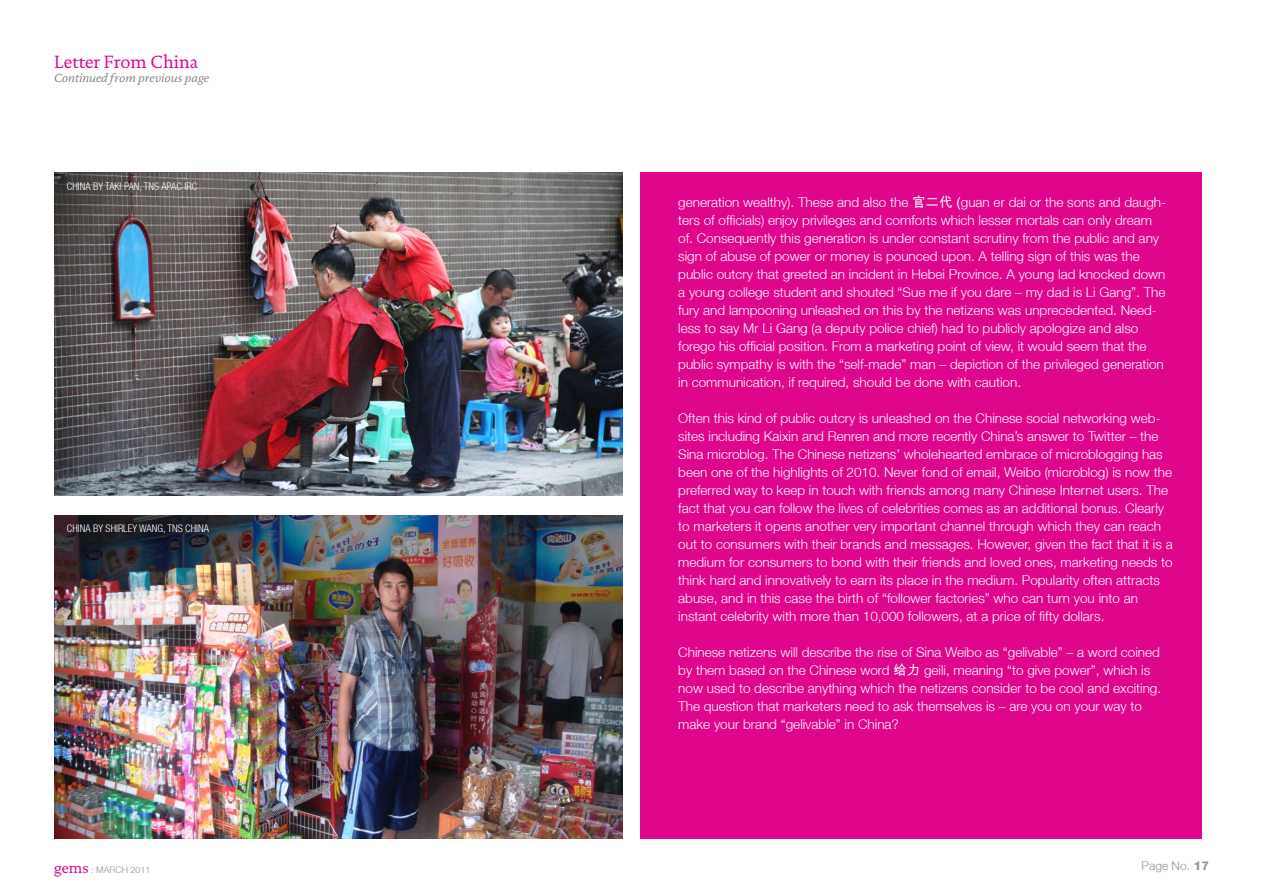
<style>
.page{position:relative;width:1263px;height:893px;background:#fff}
.page>*{position:absolute;margin:0;border:0;box-sizing:border-box;transform-origin:0 0}
.t1{font:18px "DTL Documenta ST";color:#df068c}
.t2{font:300 13.5px/18px "Helvetica Neue";color:#fff}
.t3{font:12px "DTL Documenta ST Italic";color:#808080}
.t4{font:300 12px "Helvetica Neue";color:#939598}
.t5{font:300 condensed 10.5px "Helvetica Neue";color:#fff}
.t6{font:300 9px "Helvetica Neue";color:#939598}
.s1{font-family:"Arial Unicode MS";font-weight:400}
.s2{font-family:"DTL Documenta ST";font-weight:400;font-size:15px;color:#df068c}
.s3{font-weight:800}
</style>
<div class="page">
<div style="left:640px;top:172px;width:562px;height:667px;background:#df068c"></div>
<img style="left:54px;top:172px;width:568px;height:324px">
<img style="left:54px;top:516px;width:568px;height:323px">
<h1 class="t1" style="left:54px;top:51px;width:146px">Letter From China</h1>
<p class="t3" style="left:54px;top:71px;width:157px">Continued from previous page</p>
<p class="t5" style="left:67px;top:181px;width:131px">CHINA BY TAKI PAN, TNS APAC IRC</p>
<p class="t5" style="left:67px;top:522px;width:144px">CHINA BY SHIRLEY WANG, TNS CHINA</p>
<p class="t2" style="left:678px;top:193px;width:489px">generation wealthy). These and also the <span class="s1">官二代 (</span>guan er dai or the sons and daugh&shy;ters of officials) enjoy privileges and comforts which lesser mortals can only dream of. Consequently this generation is under constant scrutiny from the public and any sign of abuse of power or money is pounced upon. A telling sign of this was the public outcry that greeted an incident in Hebei Province. A young lad knocked down a young college student and shouted “Sue me if you dare – my dad is Li Gang”. The fury and lampooning unleashed on this by the netizens was unprecedented. Need&shy;less to say Mr Li Gang (a deputy police chief) had to publicly apologize and also forego his official position. From a marketing point of view, it would seem that the public sympathy is with the “self-made” man – depiction of the privileged generation in communication, if required, should be done with caution.</p>
<p class="t2" style="left:678px;top:409px;width:496px">Often this kind of public outcry is unleashed on the Chinese social networking web&shy;sites including Kaixin and Renren and more recently China’s answer to Twitter – the Sina microblog. The Chinese netizens’ wholehearted embrace of microblogging has been one of the highlights of 2010. Never fond of email, Weibo (microblog) is now the preferred way to keep in touch with friends among many Chinese Internet users. The fact that you can follow the lives of celebrities comes as an additional bonus. Clearly to marketers it opens another very important channel through which they can reach out to consumers with their brands and messages. However, given the fact that it is a medium for consumers to bond with their friends and loved ones, marketing needs to think hard and innovatively to earn its place in the medium. Popularity often attracts abuse, and in this case the birth of “follower factories” who can turn you into an instant celebrity with more than 10,000 followers, at a price of fifty dollars.</p>
<p class="t2" style="left:678px;top:643px;width:484px">Chinese netizens will describe the rise of Sina Weibo as “gelivable” – a word coined by them based on the Chinese word <span class="s1">给力</span> geili, meaning “to give power”, which is now used to describe anything which the netizens consider to be cool and exciting.<br>The question that marketers need to ask themselves is – are you on your way to make your brand “gelivable” in China?</p>
<p class="t6" style="left:54px;top:864px;width:98px"><span class="s2">gems</span> : MARCH 2011</p>
<p class="t4" style="left:1141px;top:858px;width:69px">Page No. <span class="s3">17</span></p>
</div>
